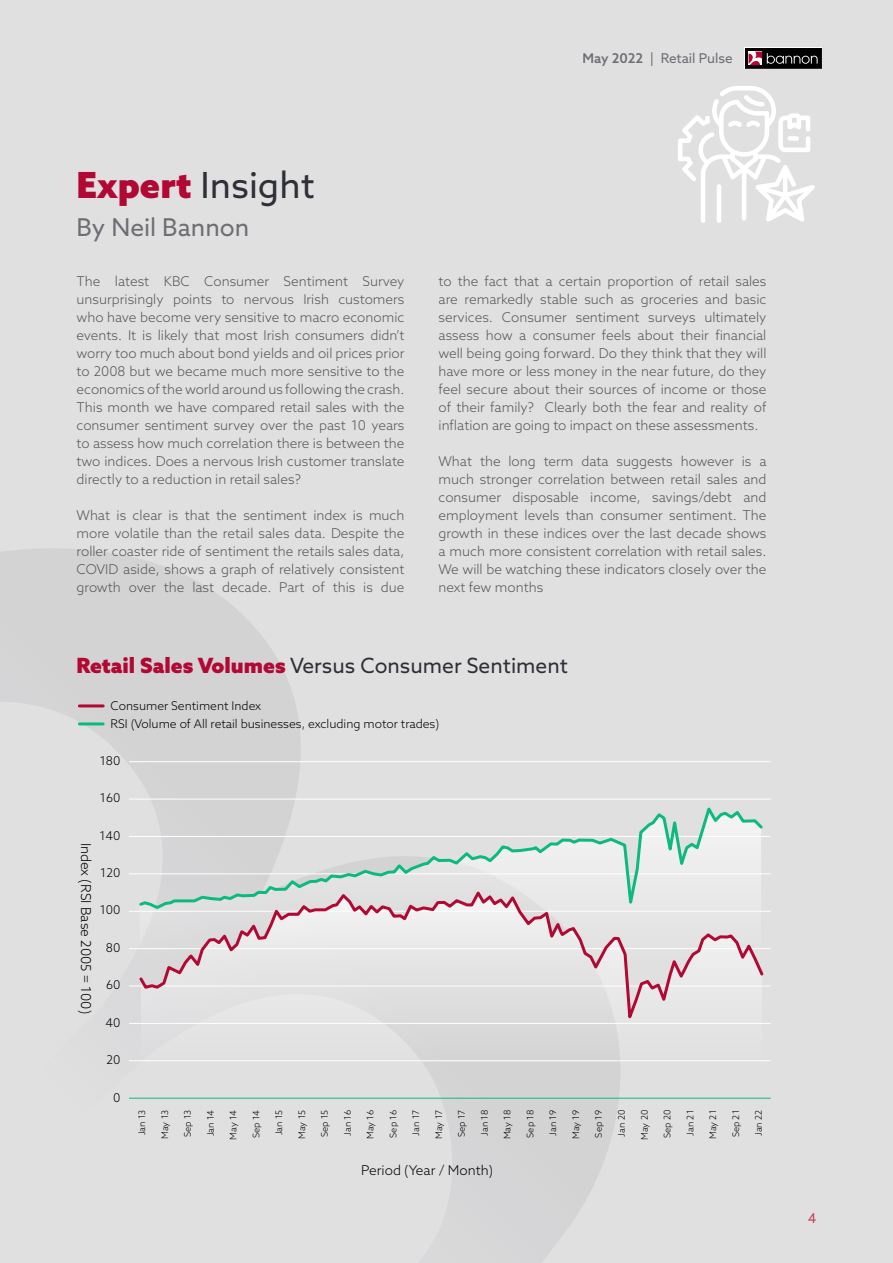
<style>
.page{position:relative;width:893px;height:1263px;background:#e0e0e1}
.page>*{position:absolute;margin:0;border:0;box-sizing:border-box;transform-origin:0 0}
.t1{font:36px "Azo Sans";color:#2f2f37}
.t2{font:24.6px "Azo Sans";color:#6d6d73}
.t3{font:21px "Azo Sans";color:#2f2f37}
.t4{font:300 13.65px "Azo Sans";color:#000}
.t5{font:300 13.5px/18px "Azo Sans";color:#575756;text-align:justify}
.t6{font:13.5px "Azo Sans";color:#6d6d73}
.t7{font:300 13.5px "Azo Sans";color:#000}
.t8{font:13.5px "Azo Sans";color:#c1454f}
.t9{font:300 12.15px "Azo Sans";color:#000}
.t10{font:300 12px/18px "Azo Sans";color:#000}
.t11{font:300 9.15px "Azo Sans";color:#000}
.s1{font-weight:500}
.s2{font-weight:900;color:#b10933}
</style>
<div class="page">
<svg style="left:0;top:549px;width:634px;height:713px"></svg>
<hr style="left:129px;top:1060px;width:642px;height:1px;background:#fff">
<hr style="left:129px;top:836px;width:642px;height:1px;background:#fff">
<hr style="left:129px;top:873px;width:642px;height:1px;background:#fff">
<hr style="left:129px;top:948px;width:642px;height:1px;background:#fff">
<hr style="left:129px;top:985px;width:642px;height:1px;background:#fff">
<hr style="left:129px;top:1023px;width:642px;height:1px;background:#fff">
<hr style="left:129px;top:761px;width:642px;height:1px;background:#fff">
<hr style="left:129px;top:798px;width:642px;height:1px;background:#fff">
<hr style="left:129px;top:911px;width:642px;height:1px;background:#fff">
<div style="left:744px;top:48px;width:78px;height:21px;background:#f6f6f6"></div>
<svg style="left:745px;top:48px;width:77px;height:21px"></svg>
<div style="left:745px;top:49px;width:76px;height:19px;background:#000"></div>
<div style="left:745px;top:48px;width:76px;height:20px;border:1px solid #000"></div>
<svg style="left:748px;top:52px;width:70px;height:13px"></svg>
<svg style="left:141px;top:1030px;width:493px;height:34px"></svg>
<svg style="left:678px;top:86px;width:137px;height:137px"></svg>
<hr style="left:79px;top:704px;width:24px;height:3px;background:#b10933">
<hr style="left:79px;top:722px;width:24px;height:3px;background:#0dba7e">
<hr style="left:129px;top:1098px;width:642px;height:1px;background:#0dba7e">
<svg style="left:137px;top:922px;width:629px;height:108px"></svg>
<svg style="left:137px;top:801px;width:628px;height:121px"></svg>
<p class="t6" style="left:583px;top:49px;width:152px"><span class="s1">May 2022</span> | Retail Pulse</p>
<h1 class="t1" style="left:77px;top:161px;width:240px"><span class="s2">Expert</span> Insight</h1>
<h2 class="t2" style="left:77px;top:211px;width:174px">By Neil Bannon</h2>
<p class="t5" style="left:77px;top:272px;width:329px">The latest KBC Consumer Sentiment Survey unsurprisingly points to nervous Irish customers who have become very sensitive to macro economic events. It is likely that most Irish consumers didn’t worry too much about bond yields and oil prices prior to 2008 but we became much more sensitive to the economics of the world around us following the crash.<br>This month we have compared retail sales with the consumer sentiment survey over the past 10 years to assess how much correlation there is between the two indices. Does a nervous Irish customer translate directly to a reduction in retail sales?</p>
<p class="t5" style="left:77px;top:506px;width:329px">What is clear is that the sentiment index is much more volatile than the retail sales data. Despite the roller coaster ride of sentiment the retails sales data, COVID aside, shows a graph of relatively consistent growth over the last decade. Part of this is due</p>
<p class="t5" style="left:438px;top:272px;width:329px">to the fact that a certain proportion of retail sales are remarkedly stable such as groceries and basic services. Consumer sentiment surveys ultimately assess how a consumer feels about their financial well being going forward. Do they think that they will have more or less money in the near future, do they feel secure about their sources of income or those of their family? Clearly both the fear and reality of inflation are going to impact on these assessments.</p>
<p class="t5" style="left:438px;top:452px;width:329px">What the long term data suggests however is a much stronger correlation between retail sales and consumer disposable income, savings/debt and employment levels than consumer sentiment. The growth in these indices over the last decade shows a much more consistent correlation with retail sales.<br>We will be watching these indicators closely over the next few months</p>
<h3 class="t3" style="left:77px;top:651px;width:493px"><span class="s2">Retail Sales Volumes</span> Versus Consumer Sentiment</h3>
<p class="t10" style="left:111px;top:697px;width:330px">Consumer Sentiment Index<br>RSI (Volume of All retail businesses, excluding motor trades)</p>
<p class="t4" style="left:95px;top:842px;width:173px;rotate:90deg">Index (RSI Base 2005 = 100)</p>
<p class="t9" style="left:100px;top:752px;width:22px">180</p>
<p class="t9" style="left:100px;top:790px;width:22px">160</p>
<p class="t9" style="left:99px;top:827px;width:23px">140</p>
<p class="t9" style="left:100px;top:865px;width:22px">120</p>
<p class="t9" style="left:100px;top:902px;width:22px">100</p>
<p class="t9" style="left:106px;top:940px;width:16px">80</p>
<p class="t9" style="left:106px;top:977px;width:16px">60</p>
<p class="t9" style="left:105px;top:1014px;width:16px">40</p>
<p class="t9" style="left:106px;top:1052px;width:16px">20</p>
<p class="t9" style="left:113px;top:1089px;width:9px">0</p>
<p class="t11" style="left:136px;top:1135px;width:27px;rotate:-90deg">Jan 13</p>
<p class="t11" style="left:159px;top:1139px;width:31px;rotate:-90deg">May 13</p>
<p class="t11" style="left:182px;top:1137px;width:29px;rotate:-90deg">Sep 13</p>
<p class="t11" style="left:204px;top:1136px;width:28px;rotate:-90deg">Jan 14</p>
<p class="t11" style="left:227px;top:1140px;width:31px;rotate:-90deg">May 14</p>
<p class="t11" style="left:250px;top:1138px;width:30px;rotate:-90deg">Sep 14</p>
<p class="t11" style="left:273px;top:1135px;width:27px;rotate:-90deg">Jan 15</p>
<p class="t11" style="left:296px;top:1139px;width:31px;rotate:-90deg">May 15</p>
<p class="t11" style="left:319px;top:1137px;width:29px;rotate:-90deg">Sep 15</p>
<p class="t11" style="left:342px;top:1136px;width:27px;rotate:-90deg">Jan 16</p>
<p class="t11" style="left:364px;top:1139px;width:31px;rotate:-90deg">May 16</p>
<p class="t11" style="left:387px;top:1137px;width:29px;rotate:-90deg">Sep 16</p>
<p class="t11" style="left:410px;top:1135px;width:27px;rotate:-90deg">Jan 17</p>
<p class="t11" style="left:433px;top:1139px;width:31px;rotate:-90deg">May 17</p>
<p class="t11" style="left:456px;top:1137px;width:29px;rotate:-90deg">Sep 17</p>
<p class="t11" style="left:479px;top:1136px;width:28px;rotate:-90deg">Jan 18</p>
<p class="t11" style="left:501px;top:1139px;width:31px;rotate:-90deg">May 18</p>
<p class="t11" style="left:524px;top:1138px;width:29px;rotate:-90deg">Sep 18</p>
<p class="t11" style="left:547px;top:1136px;width:27px;rotate:-90deg">Jan 19</p>
<p class="t11" style="left:570px;top:1139px;width:31px;rotate:-90deg">May 19</p>
<p class="t11" style="left:593px;top:1137px;width:29px;rotate:-90deg">Sep 19</p>
<p class="t11" style="left:616px;top:1136px;width:28px;rotate:-90deg">Jan 20</p>
<p class="t11" style="left:638px;top:1140px;width:32px;rotate:-90deg">May 20</p>
<p class="t11" style="left:661px;top:1138px;width:30px;rotate:-90deg">Sep 20</p>
<p class="t11" style="left:684px;top:1135px;width:27px;rotate:-90deg">Jan 21</p>
<p class="t11" style="left:707px;top:1139px;width:31px;rotate:-90deg">May 21</p>
<p class="t11" style="left:730px;top:1137px;width:29px;rotate:-90deg">Sep 21</p>
<p class="t11" style="left:753px;top:1136px;width:28px;rotate:-90deg">Jan 22</p>
<p class="t7" style="left:361px;top:1162px;width:133px">Period (Year / Month)</p>
<p class="t8" style="left:808px;top:1209px;width:10px">4</p>
</div>
